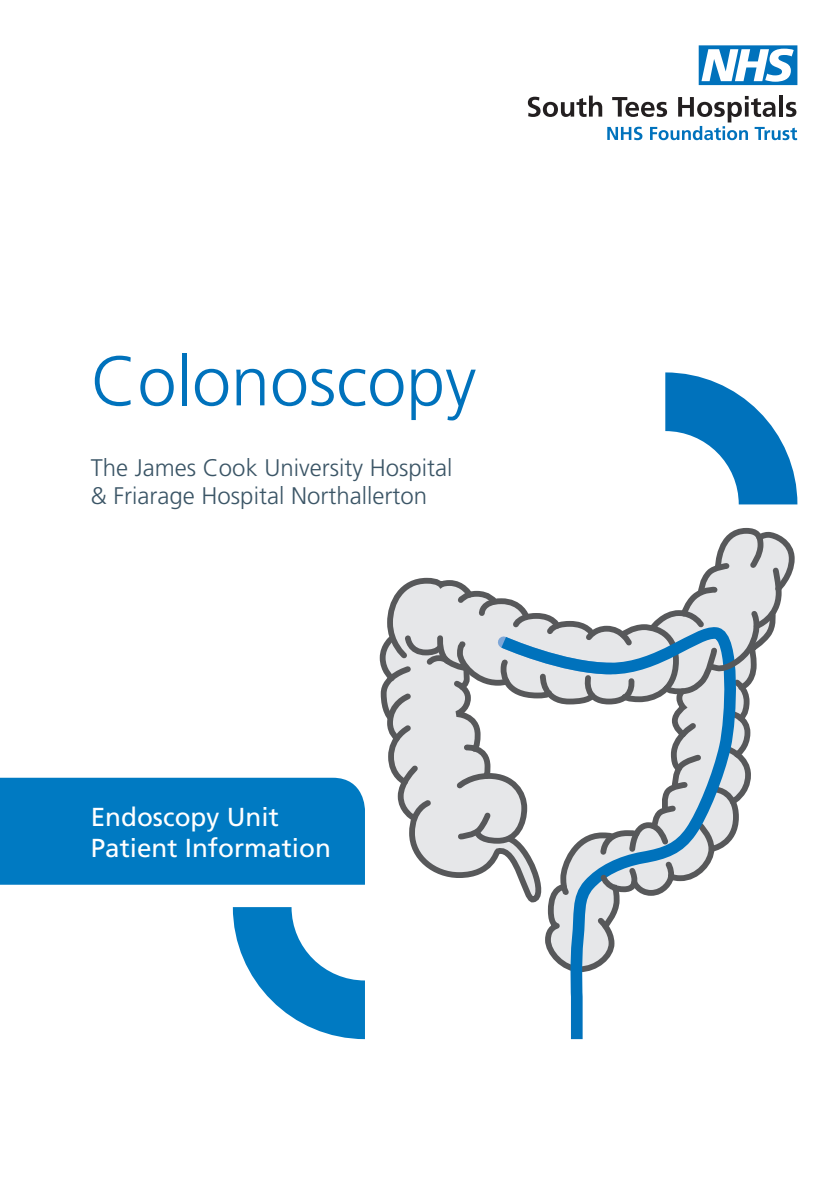
<style>
.page{position:relative;width:840px;height:1191px;background:#fff}
.page>*{position:absolute;margin:0;border:0;box-sizing:border-box;transform-origin:0 0}
.t1{font:300 70px "Frutiger";color:#0072bc}
.t2{font:26px/31.2px "Frutiger";color:#fff}
.t3{font:300 24px/28.8px "Frutiger";color:#3b5566}
</style>
<div class="page">
<svg style="left:698px;top:45px;width:99px;height:40px"></svg>
<svg style="left:527px;top:96px;width:269px;height:44px"></svg>
<svg style="left:665px;top:372px;width:132px;height:132px"></svg>
<div style="left:0;top:777px;width:365px;height:107px;background:#007ac2"></div>
<svg style="left:233px;top:907px;width:132px;height:132px"></svg>
<svg style="left:570px;top:975px;width:13px;height:65px"></svg>
<svg style="left:379px;top:527px;width:416px;height:448px"></svg>
<p class="t1" style="left:91px;top:341px;width:387px">Colonoscopy</p>
<p class="t3" style="left:91px;top:453px;width:363px">The James Cook University Hospital &amp; Friarage Hospital Northallerton</p>
<p class="t2" style="left:91px;top:801px;width:241px">Endoscopy Unit<br>Patient Information</p>
</div>
